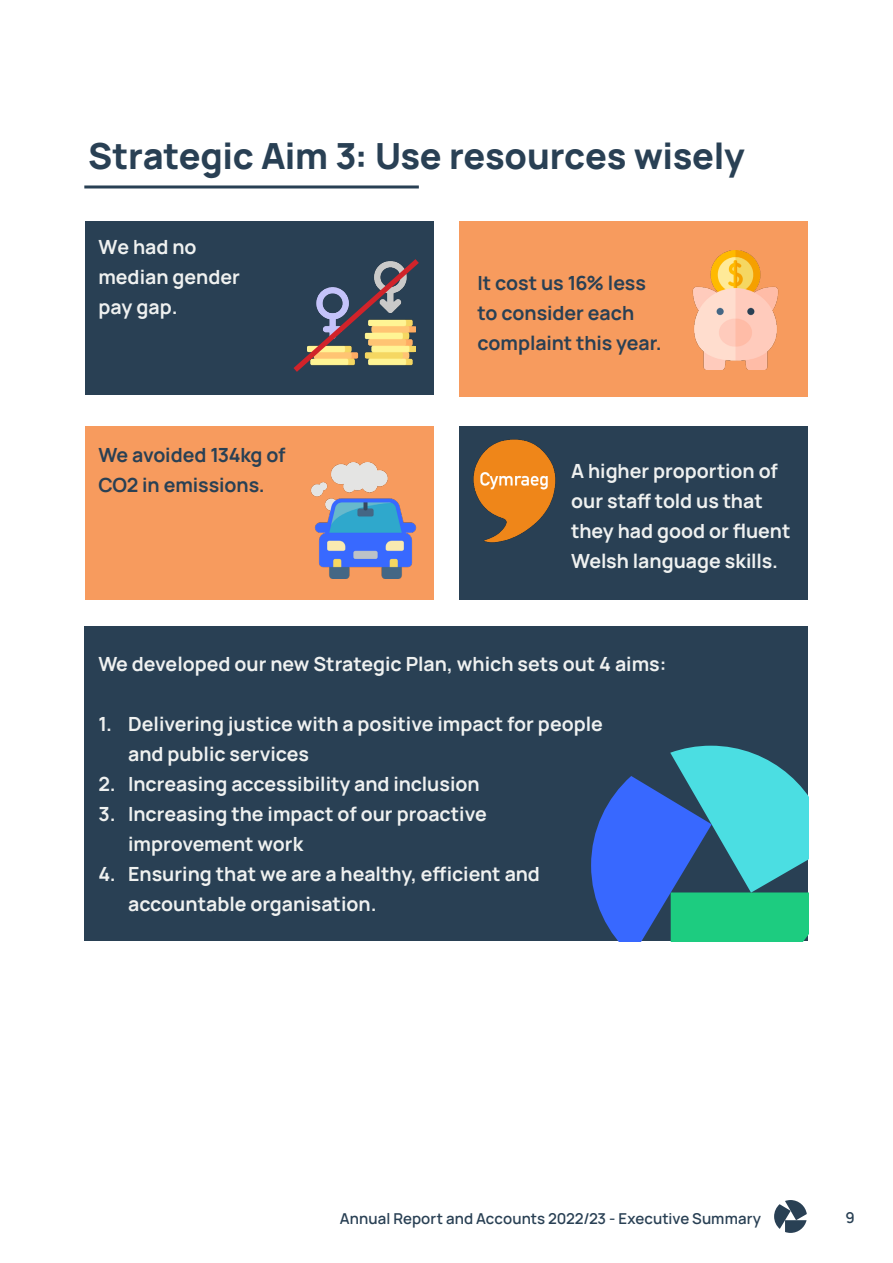
<style>
.page{position:relative;width:893px;height:1263px;background:#fff}
.page>*{position:absolute;margin:0;border:0;box-sizing:border-box;transform-origin:0 0}
.PSOW_Main_Heading{font:800 36px "Manrope";letter-spacing:-.01em;color:#294054}
.PSOW_page_footer{font:700 19.5px/30px "Manrope";color:#eff1f0}
.PSOW_page_footer-2{font:700 19.5px/30px "Manrope";letter-spacing:-.005em;color:#294054}
.PSOW_Normal{font:700 19.5px "Manrope";color:#eff1f0}
.t1{font:600 15px "Manrope";letter-spacing:.005em;color:#294054}
</style>
<div class="page">
<svg style="left:774px;top:1200px;width:33px;height:33px"></svg>
<div style="left:85px;top:221px;width:349px;height:173px;background:#294054"></div>
<div style="left:85px;top:426px;width:349px;height:174px;background:#f79b5e"></div>
<div style="left:459px;top:426px;width:349px;height:174px;background:#294054"></div>
<div style="left:459px;top:221px;width:349px;height:176px;background:#f79b5e"></div>
<hr style="left:84px;top:185px;width:335px;height:3px;background:#294054">
<div style="left:84px;top:627px;width:724px;height:314px;background:#294054"></div>
<img style="left:310px;top:462px;width:107px;height:117px">
<img style="left:473px;top:439px;width:82px;height:104px">
<img style="left:692px;top:250px;width:87px;height:119px">
<svg style="left:591px;top:746px;width:217px;height:195px"></svg>
<svg style="left:293px;top:259px;width:126px;height:113px"></svg>
<p class="PSOW_Main_Heading" style="left:88px;top:130px;width:658px">Strategic Aim 3: Use resources wisely</p>
<p class="PSOW_page_footer" style="left:98px;top:231px;width:143px">We had no median gender pay gap.</p>
<p class="PSOW_page_footer-2" style="left:98px;top:439px;width:189px">We avoided 134kg of<br>CO2 in emissions.</p>
<p class="PSOW_page_footer-2" style="left:477px;top:267px;width:186px">It cost us 16% less to consider each complaint this year.</p>
<p class="PSOW_page_footer" style="left:571px;top:455px;width:221px">A higher proportion of our staff told us that they had good or fluent<br>Welsh language skills.</p>
<p class="PSOW_Normal" style="left:98px;top:650px;width:570px">We developed our new Strategic Plan, which sets out 4 aims:</p>
<p class="PSOW_page_footer" style="left:98px;top:708px;width:506px">1. Delivering justice with a positive impact for people</p>
<p class="PSOW_Normal" style="left:128px;top:740px;width:183px">and public services</p>
<p class="PSOW_page_footer" style="left:98px;top:768px;width:383px">2. Increasing accessibility and inclusion</p>
<p class="PSOW_page_footer" style="left:128px;top:798px;width:360px;text-indent:-30px">3. Increasing the impact of our proactive improvement work</p>
<p class="PSOW_page_footer" style="left:128px;top:858px;width:413px;text-indent:-30px">4. Ensuring that we are a healthy, efficient and accountable organisation.</p>
<p class="t1" style="left:340px;top:1208px;width:423px">Annual Report and Accounts 2022/23 - Executive Summary</p>
<p class="t1" style="left:845px;top:1206px;width:11px">9</p>
</div>
